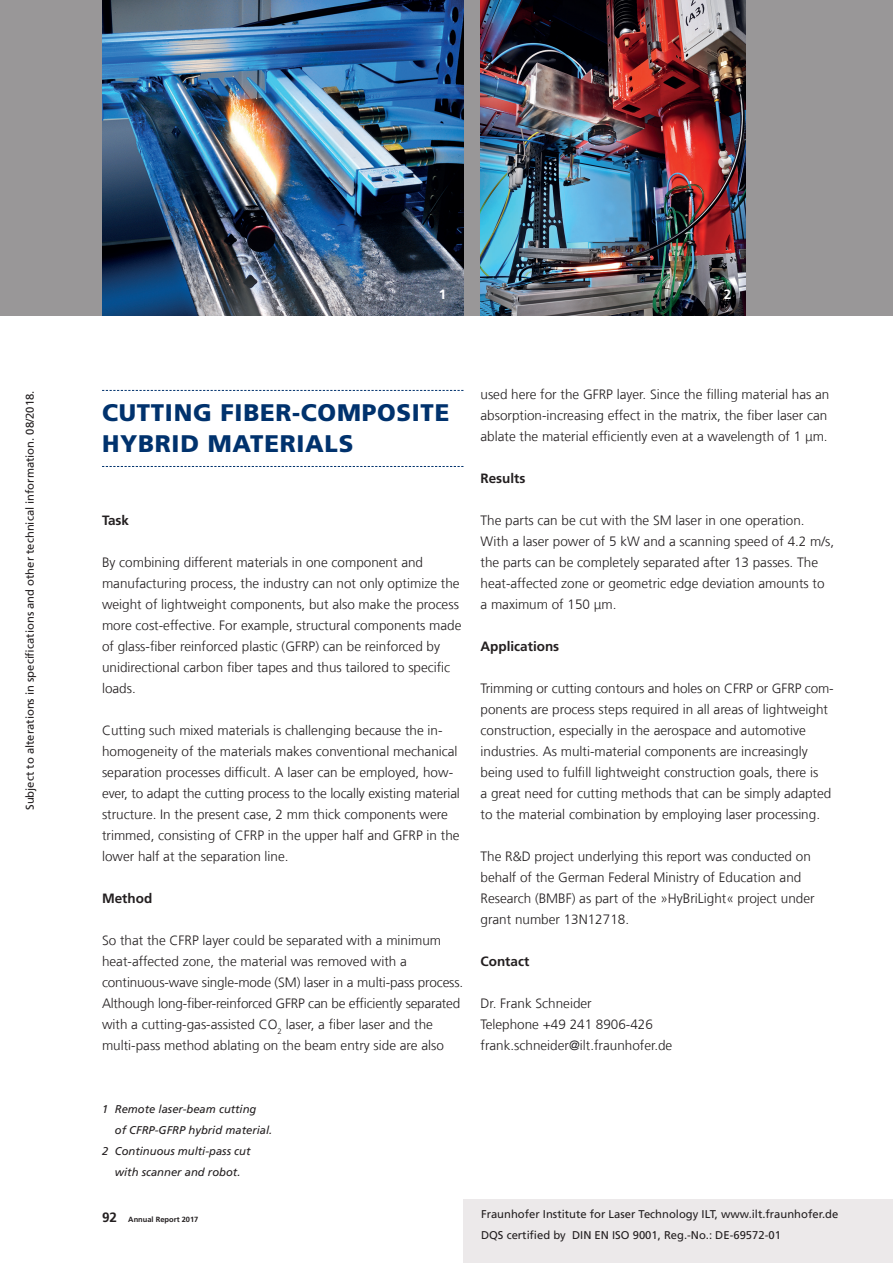
<style>
.page{position:relative;width:893px;height:1263px;background:#fff}
.page>*{position:absolute;margin:0;border:0;box-sizing:border-box;transform-origin:0 0}
.t1{font:900 24px/31.5px "Frutiger LT Com";letter-spacing:.03em;color:#00326d}
.t2{font:300 13.5px/21px "Frutiger LT Com";color:#231f20}
.t3{font:700 13.5px "Frutiger LT Com";color:#231f20}
.t4{font:700 13.5px "Frutiger LT Com";color:#fff}
.t5{font:11.25px/21px "Frutiger LT Com";color:#231f20}
.t6{font:italic 11.25px "Frutiger LT Com";color:#231f20}
.t7{font:700 7.5px "Frutiger LT Com";color:#231f20}
.s1{font-size:13.5px}
</style>
<div class="page">
<div style="left:463px;top:1199px;width:430px;height:64px;background:#ece9ea"></div>
<div style="left:0;top:0;width:893px;height:315px;background:#999798"></div>
<svg style="left:102px;top:390px;width:361px;height:1px"></svg>
<svg style="left:102px;top:466px;width:361px;height:1px"></svg>
<img style="left:102px;top:0;width:361px;height:315px">
<img style="left:480px;top:0;width:266px;height:315px">
<p class="t5" style="left:20px;top:810px;width:421px;rotate:-90deg">Subject to alterations in specifications and other technical information. 08/2018.</p>
<p class="t4" style="left:439px;top:286px;width:9px">1</p>
<p class="t4" style="left:724px;top:286px;width:9px">2</p>
<p class="t4" style="left:435px;top:286px;width:9px">1</p>
<h1 class="t1" style="left:102px;top:396px;width:349px">CUTTING FIBER-COMPOSITE<br>HYBRID MATERIALS</h1>
<p class="t3" style="left:102px;top:512px;width:29px">Task</p>
<p class="t2" style="left:102px;top:552px;width:361px">By combining different materials in one component and manufacturing process, the industry can not only optimize the weight of lightweight components, but also make the process more cost-effective. For example, structural components made of glass-fiber reinforced plastic (GFRP) can be reinforced by unidirectional carbon fiber tapes and thus tailored to specific loads.</p>
<p class="t2" style="left:102px;top:720px;width:359px">Cutting such mixed materials is challenging because the in&shy;homogeneity of the materials makes conventional mechanical separation processes difficult. A laser can be employed, how&shy;ever, to adapt the cutting process to the locally existing material structure. In the present case, 2 mm thick components were trimmed, consisting of CFRP in the upper half and GFRP in the lower half at the separation line.</p>
<p class="t3" style="left:102px;top:890px;width:52px">Method</p>
<p class="t2" style="left:102px;top:930px;width:363px">So that the CFRP layer could be separated with a minimum heat-affected zone, the material was removed with a continuous-wave single-mode (SM) laser in a multi-pass process.<br>Although long-fiber-reinforced GFRP can be efficiently separated with a cutting-gas-assisted CO<sub>2</sub> laser, a fiber laser and the multi-pass method ablating on the beam entry side are also</p>
<p class="t2" style="left:480px;top:384px;width:350px">used here for the GFRP layer. Since the filling material has an absorption-increasing effect in the matrix, the fiber laser can ablate the material efficiently even at a wavelength of 1 μm.</p>
<p class="t3" style="left:480px;top:470px;width:46px">Results</p>
<p class="t2" style="left:480px;top:510px;width:355px">The parts can be cut with the SM laser in one operation.<br>With a laser power of 5 kW and a scanning speed of 4.2 m/s, the parts can be completely separated after 13 passes. The heat-affected zone or geometric edge deviation amounts to a maximum of 150 μm.</p>
<p class="t3" style="left:480px;top:638px;width:80px">Applications</p>
<p class="t2" style="left:480px;top:678px;width:355px">Trimming or cutting contours and holes on CFRP or GFRP com&shy;ponents are process steps required in all areas of lightweight construction, especially in the aerospace and automotive industries. As multi-material components are increasingly being used to fulfill lightweight construction goals, there is<br>a great need for cutting methods that can be simply adapted to the material combination by employing laser processing.</p>
<p class="t2" style="left:480px;top:846px;width:336px">The R&amp;D project underlying this report was conducted on behalf of the German Federal Ministry of Education and Research (BMBF) as part of the »HyBriLight« project under grant number 13N12718.</p>
<p class="t3" style="left:480px;top:953px;width:50px">Contact</p>
<p class="t2" style="left:480px;top:993px;width:193px">Dr. Frank Schneider<br>Telephone +49 241 8906-426 frank.schneider@ilt.fraunhofer.de</p>
<p class="t6" style="left:102px;top:1103px;width:156px">1 Remote laser-beam cutting</p>
<p class="t6" style="left:115px;top:1124px;width:159px">of CFRP-GFRP hybrid material.</p>
<p class="t6" style="left:102px;top:1145px;width:150px">2 Continuous multi-pass cut</p>
<p class="t6" style="left:115px;top:1166px;width:127px">with scanner and robot.</p>
<p class="t7" style="left:102px;top:1215px;width:98px"><span class="s1">92</span> Annual Report 2017</p>
<p class="t5" style="left:481px;top:1204px;width:359px">Fraunhofer Institute for Laser Technology ILT, www.ilt.fraunhofer.de<br>DQS certified by DIN EN ISO 9001, Reg.-No.: DE-69572-01</p>
</div>
